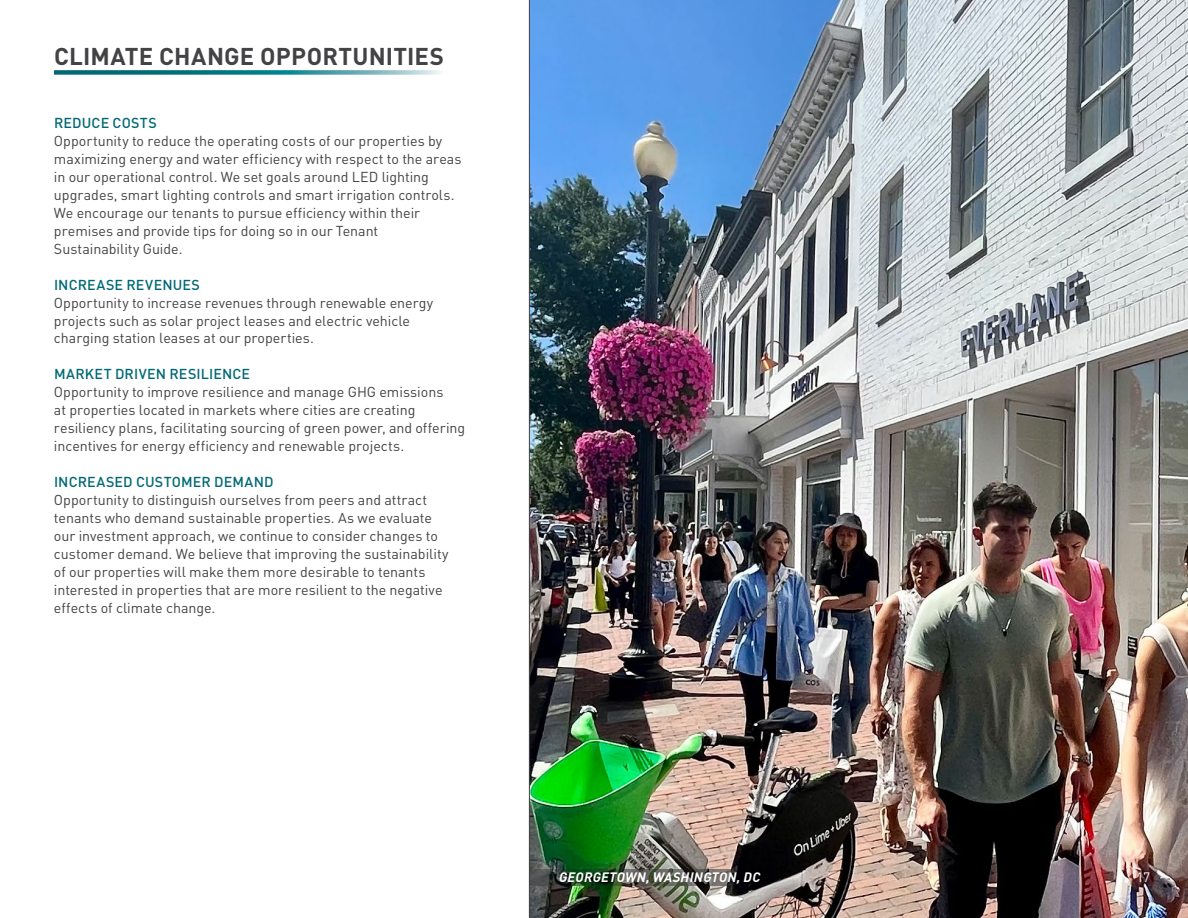
<style>
.page{position:relative;width:1188px;height:918px;background:#fff}
.page>*{position:absolute;margin:0;border:0;box-sizing:border-box;transform-origin:0 0}
.t1{font:700 24px "DIN Pro";letter-spacing:.01em;color:#434345}
.t2{font:14.25px/18px "DIN Pro";color:#434345}
.t3{font:500 14.25px "DIN Pro";letter-spacing:.01em;color:#006975}
.t4{font:italic 700 13.5px "DIN Pro";letter-spacing:.02em;color:#fff}
.t5{font:13.5px "DIN Pro";color:#fff}
</style>
<div class="page">
<img style="left:529px;top:0;width:659px;height:918px">
<svg style="left:54px;top:70px;width:386px;height:5px;background:#4396a0"></svg>
<svg style="left:530px;top:869px;width:234px;height:17px;background:#374135"></svg>
<h1 class="t1" style="left:54px;top:36px;width:391px">CLIMATE CHANGE OPPORTUNITIES</h1>
<p class="t3" style="left:54px;top:111px;width:104px">REDUCE COSTS</p>
<p class="t2" style="left:54px;top:130px;width:409px">Opportunity to reduce the operating costs of our properties by maximizing energy and water efficiency with respect to the areas in our operational control. We set goals around LED lighting upgrades, smart lighting controls and smart irrigation controls.<br>We encourage our tenants to pursue efficiency within their premises and provide tips for doing so in our Tenant Sustainability Guide.</p>
<p class="t3" style="left:54px;top:273px;width:147px">INCREASE REVENUES</p>
<p class="t2" style="left:54px;top:292px;width:381px">Opportunity to increase revenues through renewable energy projects such as solar project leases and electric vehicle charging station leases at our properties.</p>
<p class="t3" style="left:54px;top:363px;width:198px">MARKET DRIVEN RESILIENCE</p>
<p class="t2" style="left:54px;top:382px;width:413px">Opportunity to improve resilience and manage GHG emissions<br>at properties located in markets where cities are creating resiliency plans, facilitating sourcing of green power, and offering incentives for energy efficiency and renewable projects.</p>
<p class="t3" style="left:54px;top:471px;width:221px">INCREASED CUSTOMER DEMAND</p>
<p class="t2" style="left:54px;top:490px;width:396px">Opportunity to distinguish ourselves from peers and attract tenants who demand sustainable properties. As we evaluate our investment approach, we continue to consider changes to customer demand. We believe that improving the sustainability of our properties will make them more desirable to tenants interested in properties that are more resilient to the negative effects of climate change.</p>
<p class="t4" style="left:559px;top:866px;width:203px">GEORGETOWN, WASHINGTON, DC</p>
<p class="t5" style="left:1137px;top:867px;width:15px">17</p>
</div>
